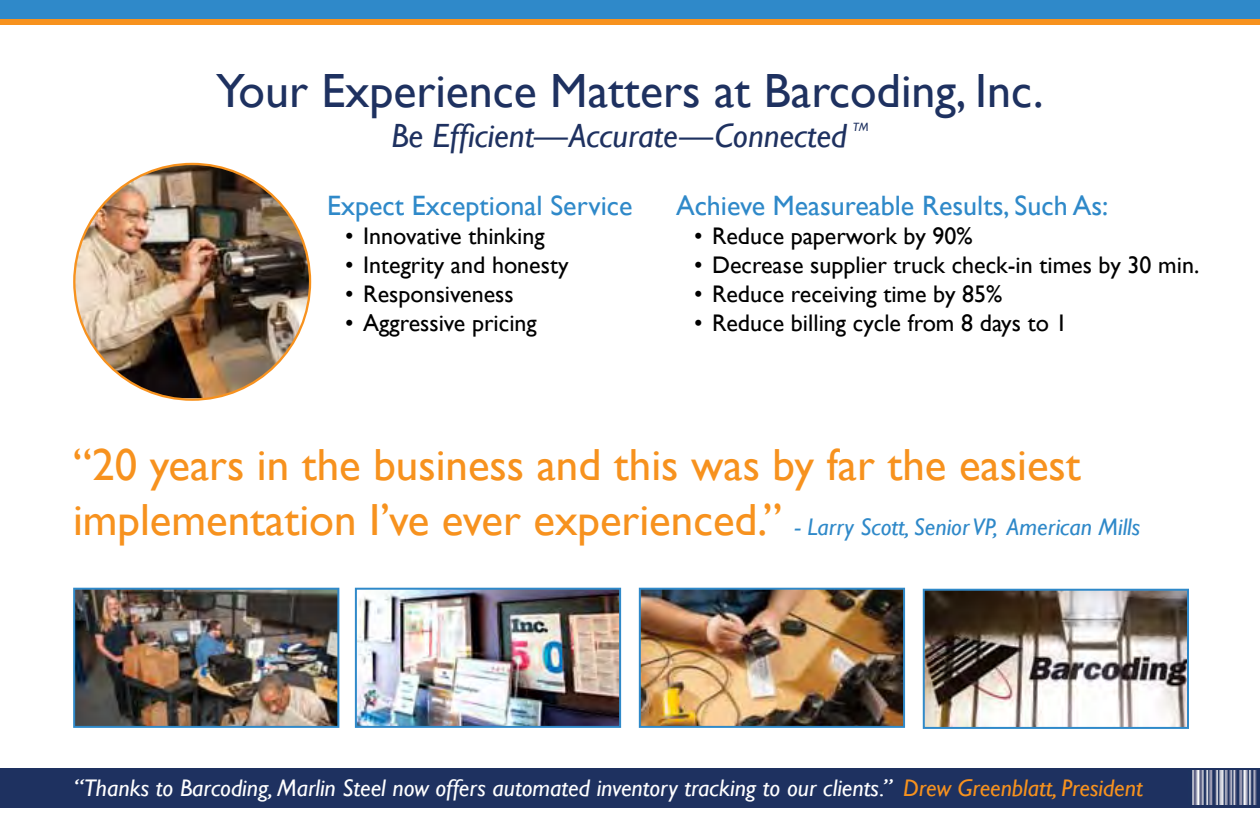
<style>
.page{position:relative;width:1260px;height:828px;background:#fff}
.page>*{position:absolute;margin:0;border:0;box-sizing:border-box;transform-origin:0 0}
.t1{font:48px "Gill Sans";color:#1e3160}
.t2{font:45px/55.2px "Gill Sans";color:#f7921e}
.t3{font:italic 33.6px "Gill Sans";color:#1e3160}
.t4{font:28px "Gill Sans";color:#2f89c9}
.t5{font:24px "Gill Sans";color:#000}
.t6{font:italic 24px "Gill Sans";color:#fff}
.t7{font:italic 12px "Gill Sans";color:#1e3160}
.s1{font-style:italic;font-size:24px;color:#2f89c9}
.s2{color:#f7921e}
</style>
<div class="page">
<img style="left:74px;top:164px;width:236px;height:234px">
<div style="left:0;top:768px;width:1260px;height:39px;background:#1e3160"></div>
<img style="left:642px;top:591px;width:260px;height:134px">
<div style="left:639px;top:588px;width:266px;height:140px;border:2px solid #2f89c9"></div>
<img style="left:358px;top:591px;width:260px;height:134px">
<div style="left:355px;top:588px;width:266px;height:140px;border:2px solid #2f89c9"></div>
<img style="left:76px;top:591px;width:260px;height:134px">
<div style="left:73px;top:588px;width:266px;height:140px;border:2px solid #2f89c9"></div>
<img style="left:926px;top:592px;width:260px;height:134px">
<div style="left:923px;top:589px;width:266px;height:140px;border:2px solid #2f89c9"></div>
<img style="left:1192px;top:770px;width:65px;height:35px">
<div style="left:0;top:0;width:1260px;height:19px;background:#2f89c9"></div>
<div style="left:0;top:19px;width:1260px;height:6px;background:#f7921e"></div>
<h1 class="t1" style="left:216px;top:62px;width:829px">Your Experience Matters at Barcoding, Inc.</h1>
<h3 class="t3" style="left:391px;top:116px;width:457px">Be Efficient—Accurate—Connected</h3>
<p class="t7" style="left:853px;top:120px;width:17px">TM</p>
<p class="t4" style="left:327px;top:189px;width:307px">Expect Exceptional Service</p>
<p class="t5" style="left:345px;top:222px;width:201px">• Innovative thinking</p>
<p class="t5" style="left:345px;top:251px;width:225px">• Integrity and honesty</p>
<p class="t5" style="left:345px;top:280px;width:170px">• Responsiveness</p>
<p class="t5" style="left:345px;top:308px;width:193px">• Aggressive pricing</p>
<p class="t4" style="left:676px;top:189px;width:434px">Achieve Measureable Results, Such As:</p>
<p class="t5" style="left:694px;top:222px;width:280px">• Reduce paperwork by 90%</p>
<p class="t5" style="left:694px;top:251px;width:507px">• Decrease supplier truck check-in times by 30 min.</p>
<p class="t5" style="left:694px;top:280px;width:310px">• Reduce receiving time by 85%</p>
<p class="t5" style="left:694px;top:308px;width:375px">• Reduce billing cycle from 8 days to 1</p>
<h2 class="t2" style="left:73px;top:437px;width:1069px">“20 years in the business and this was by far the easiest implementation I’ve ever experienced.” <span class="s1">- Larry Scott, Senior VP, American Mills</span></h2>
<p class="t6" style="left:74px;top:774px;width:1070px">“Thanks to Barcoding, Marlin Steel now offers automated inventory tracking to our clients.” <span class="s2">Drew Greenblatt, President</span></p>
</div>
